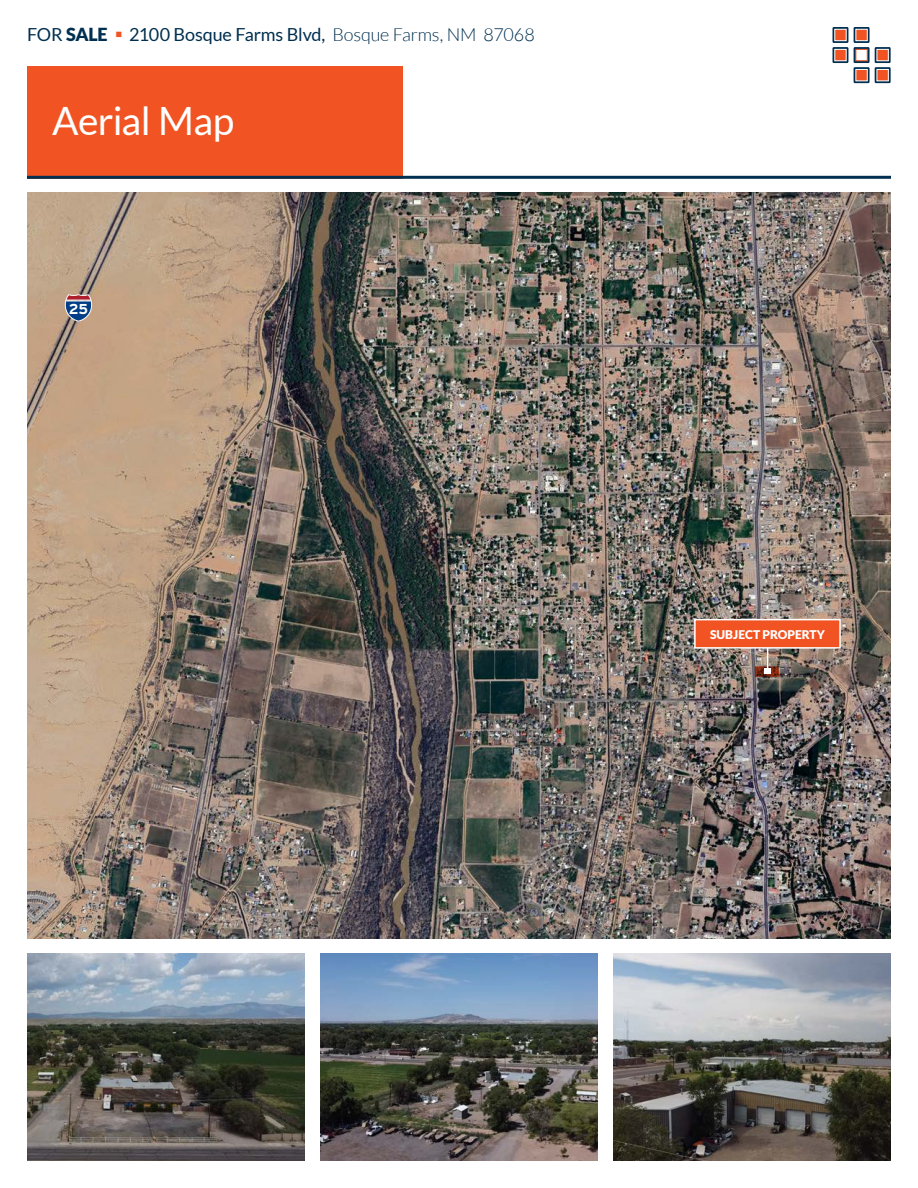
<style>
.page{position:relative;width:918px;height:1188px;background:#fff}
.page>*{position:absolute;margin:0;border:0;box-sizing:border-box;transform-origin:0 0}
.t1{font:39px "Lato";letter-spacing:-.015em;color:#fff}
.t2{font:18px "Lato";letter-spacing:-.01em;color:#002f50}
.t3{font:700 14.4px "Interstate";color:#fff}
.t4{font:900 12px "Lato";color:#fff}
.s1{font-weight:900}
.s2{color:#f15422}
.s3{font-weight:300}
</style>
<div class="page">
<svg style="left:854px;top:47px;width:16px;height:16px"></svg>
<div style="left:856px;top:49px;width:11px;height:12px;background:#fff;border:1px solid #f15422"></div>
<svg style="left:875px;top:47px;width:16px;height:16px"></svg>
<div style="left:877px;top:49px;width:12px;height:12px;background:#f15422;border:1px solid #fff"></div>
<svg style="left:875px;top:67px;width:16px;height:16px"></svg>
<div style="left:877px;top:69px;width:12px;height:12px;background:#f15422;border:1px solid #fff"></div>
<svg style="left:854px;top:67px;width:16px;height:16px"></svg>
<div style="left:856px;top:69px;width:11px;height:12px;background:#f15422;border:1px solid #fff"></div>
<svg style="left:854px;top:27px;width:16px;height:16px"></svg>
<div style="left:856px;top:29px;width:11px;height:12px;background:#f15422;border:1px solid #fff"></div>
<svg style="left:833px;top:47px;width:15px;height:16px"></svg>
<div style="left:835px;top:49px;width:11px;height:12px;background:#f15422;border:1px solid #fff"></div>
<svg style="left:833px;top:27px;width:15px;height:16px"></svg>
<div style="left:835px;top:29px;width:11px;height:12px;background:#f15422;border:1px solid #fff"></div>
<div style="left:27px;top:66px;width:376px;height:112px;background:#f15422"></div>
<hr style="left:27px;top:176px;width:864px;height:3px;background:#002f50">
<img style="left:27px;top:192px;width:864px;height:746px">
<hr style="left:767px;top:624px;width:1px;height:47px;background:#fff">
<svg style="left:755px;top:666px;width:25px;height:11px"></svg>
<svg style="left:693px;top:618px;width:149px;height:31px"></svg>
<svg style="left:65px;top:294px;width:27px;height:28px"></svg>
<img style="left:27px;top:954px;width:278px;height:207px">
<img style="left:614px;top:954px;width:277px;height:207px">
<img style="left:321px;top:954px;width:277px;height:207px">
<p class="t2" style="left:27px;top:25px;width:509px">FOR <span class="s1">SALE</span> <span class="s2">▪</span> 2100 Bosque Farms Blvd, <span class="s3">Bosque Farms, NM 87068</span></p>
<h1 class="t1" style="left:52px;top:100px;width:184px">Aerial Map</h1>
<p class="t3" style="left:69px;top:300px;width:21px">25</p>
<p class="t4" style="left:710px;top:627px;width:116px">SUBJECT PROPERTY</p>
</div>
